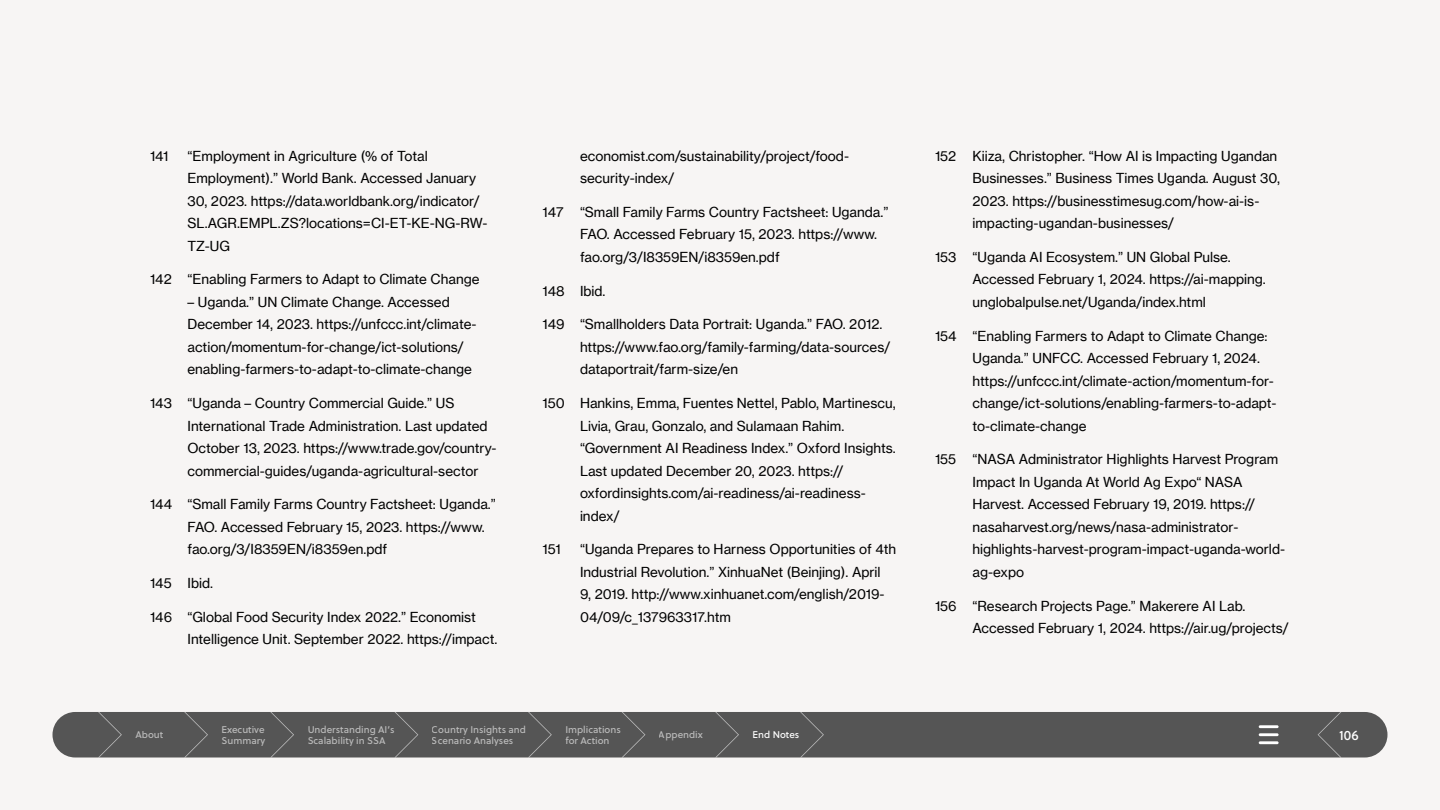
<style>
.page{position:relative;width:1440px;height:810px;background:#f7f5f4}
.page>*{position:absolute;margin:0;border:0;box-sizing:border-box;transform-origin:0 0}
.Bullet_Text{font:13.5px/22.5px "N Haas Grotesk TX Pro 55 Rg";color:#000}
.t1{font:13.5px "Soleil Bk";color:#fff}
.Navigation{font:9.75px/10.5px "Soleil Bk";color:#fff}
</style>
<div class="page">
<div style="left:52px;top:712px;width:1336px;height:45px;background:#555;border-radius:23px"></div>
<svg style="left:98px;top:712px;width:24px;height:46px"></svg>
<svg style="left:184px;top:712px;width:24px;height:46px"></svg>
<svg style="left:622px;top:712px;width:23px;height:46px"></svg>
<svg style="left:715px;top:712px;width:24px;height:46px"></svg>
<svg style="left:800px;top:712px;width:24px;height:46px"></svg>
<svg style="left:270px;top:712px;width:24px;height:46px"></svg>
<svg style="left:395px;top:712px;width:23px;height:46px"></svg>
<svg style="left:528px;top:712px;width:24px;height:46px"></svg>
<svg style="left:1259px;top:725px;width:20px;height:19px"></svg>
<svg style="left:1318px;top:712px;width:23px;height:46px"></svg>
<p class="Bullet_Text" style="left:150px;top:144px;width:20px">141</p>
<p class="Bullet_Text" style="left:188px;top:144px;width:302px">“Employment in Agriculture (% of Total Employment).” World Bank. Accessed January 30, 2023. https://data.worldbank.org/indicator/ SL.AGR.EMPL.ZS?locations=CI-ET-KE-NG-RW-TZ-UG</p>
<p class="Bullet_Text" style="left:150px;top:268px;width:331px">142 “Enabling Farmers to Adapt to Climate Change</p>
<p class="Bullet_Text" style="left:188px;top:291px;width:291px">– Uganda.” UN Climate Change. Accessed December 14, 2023. https://unfccc.int/climate&shy;action/momentum-for-change/ict-solutions/ enabling-farmers-to-adapt-to-climate-change</p>
<p class="Bullet_Text" style="left:188px;top:392px;width:311px;text-indent:-38px">143 “Uganda – Country Commercial Guide.” US International Trade Administration. Last updated October 13, 2023. https://www.trade.gov/country&shy;commercial-guides/uganda-agricultural-sector</p>
<p class="Bullet_Text" style="left:188px;top:493px;width:310px;text-indent:-38px">144 “Small Family Farms Country Factsheet: Uganda.”<br>FAO. Accessed February 15, 2023. https://www. fao.org/3/I8359EN/i8359en.pdf</p>
<p class="Bullet_Text" style="left:150px;top:572px;width:64px">145 Ibid.</p>
<p class="Bullet_Text" style="left:188px;top:606px;width:312px;text-indent:-38px">146 “Global Food Security Index 2022.” Economist<br>Intelligence Unit. September 2022. https://impact.</p>
<p class="Bullet_Text" style="left:580px;top:144px;width:271px">economist.com/sustainability/project/food&shy;security-index/</p>
<p class="Bullet_Text" style="left:580px;top:201px;width:310px;text-indent:-38px">147 “Small Family Farms Country Factsheet: Uganda.”<br>FAO. Accessed February 15, 2023. https://www. fao.org/3/I8359EN/i8359en.pdf</p>
<p class="Bullet_Text" style="left:542px;top:279px;width:64px">148 Ibid.</p>
<p class="Bullet_Text" style="left:580px;top:313px;width:312px;text-indent:-38px">149 “Smallholders Data Portrait: Uganda.” FAO. 2012. https://www.fao.org/family-farming/data-sources/ dataportrait/farm-size/en</p>
<p class="Bullet_Text" style="left:580px;top:392px;width:317px;text-indent:-38px">150 Hankins, Emma, Fuentes Nettel, Pablo, Martinescu, Livia, Grau, Gonzalo, and Sulamaan Rahim. “Government AI Readiness Index.” Oxford Insights.<br>Last updated December 20, 2023. https:// oxfordinsights.com/ai-readiness/ai-readiness&shy;index/</p>
<p class="Bullet_Text" style="left:543px;top:538px;width:20px">151</p>
<p class="Bullet_Text" style="left:580px;top:538px;width:318px">“Uganda Prepares to Harness Opportunities of 4th Industrial Revolution.” XinhuaNet (Beinjing). April<br>9, 2019. http://www.xinhuanet.com/english/2019- 04/09/c_137963317.htm</p>
<p class="Navigation" style="left:135px;top:729px;width:29px">About</p>
<p class="Navigation" style="left:565px;top:724px;width:57px">Implications for Action</p>
<p class="Navigation" style="left:659px;top:729px;width:45px">Appendix</p>
<p class="Navigation" style="left:753px;top:729px;width:48px">End Notes</p>
<p class="Navigation" style="left:222px;top:724px;width:45px">Executive<br>Summary</p>
<p class="Navigation" style="left:308px;top:724px;width:88px">Understanding AI’s<br>Scalability in SSA</p>
<p class="Navigation" style="left:432px;top:724px;width:96px">Country Insights and<br>Scenario Analyses</p>
<p class="Bullet_Text" style="left:972px;top:144px;width:309px;text-indent:-38px">152 Kiiza, Christopher. “How AI is Impacting Ugandan Businesses.” Business Times Uganda. August 30, 2023. https://businesstimesug.com/how-ai-is&shy;impacting-ugandan-businesses/</p>
<p class="Bullet_Text" style="left:972px;top:246px;width:295px;text-indent:-38px">153 “Uganda AI Ecosystem.” UN Global Pulse.<br>Accessed February 1, 2024. https://ai-mapping. unglobalpulse.net/Uganda/index.html</p>
<p class="Bullet_Text" style="left:972px;top:324px;width:305px;text-indent:-38px">154 “Enabling Farmers to Adapt to Climate Change:<br>Uganda.” UNFCC. Accessed February 1, 2024. https://unfccc.int/climate-action/momentum-for&shy;change/ict-solutions/enabling-farmers-to-adapt&shy;to-climate-change</p>
<p class="Bullet_Text" style="left:972px;top:448px;width:314px;text-indent:-38px">155 “NASA Administrator Highlights Harvest Program Impact In Uganda At World Ag Expo“ NASA Harvest. Accessed February 19, 2019. https:// nasaharvest.org/news/nasa-administrator&shy;highlights-harvest-program-impact-uganda-world&shy;ag-expo</p>
<p class="Bullet_Text" style="left:972px;top:594px;width:318px;text-indent:-38px">156 “Research Projects Page.” Makerere AI Lab.<br>Accessed February 1, 2024. https://air.ug/projects/</p>
<p class="t1" style="left:1339px;top:725px;width:21px">106</p>
</div>
